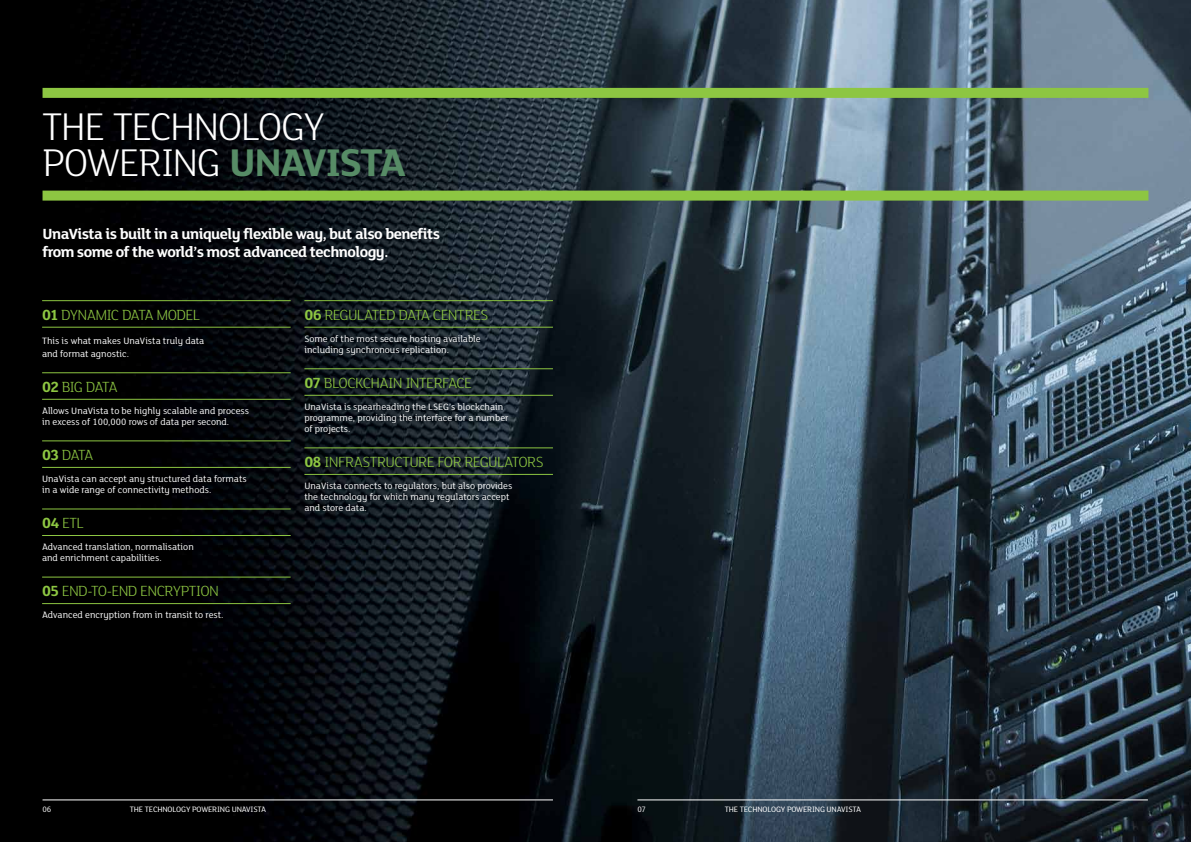
<style>
.page{position:relative;width:1191px;height:842px;background:#fff}
.page>*{position:absolute;margin:0;border:0;box-sizing:border-box;transform-origin:0 0}
.t1{font:300 42px/36px "FS Lola";letter-spacing:-.04em;color:#fff}
.t2{font:300 16px "FS Lola";letter-spacing:-.045em;color:#8dc642}
.t3{font:700 16px/18px "FS Lola";letter-spacing:-.035em;color:#fff}
.t4{font:10px/11px "FS Lola";color:#fff}
.t5{font:8.5px "FS Lola";letter-spacing:-.02em;color:#fff}
.s1{font-weight:700;color:#578c66}
.s2{font-weight:700}
</style>
<div class="page">
<img style="left:0;top:0;width:1191px;height:842px">
<hr style="left:637px;top:800px;width:510px;height:1px;background:#fff">
<div style="left:43px;top:88px;width:1105px;height:10px;background:#8dc642"></div>
<div style="left:43px;top:191px;width:1105px;height:10px;background:#8dc642"></div>
<hr style="left:42px;top:300px;width:249px;height:1px;background:#8dc642">
<hr style="left:42px;top:327px;width:249px;height:1px;background:#8dc642">
<hr style="left:42px;top:372px;width:249px;height:1px;background:#8dc642">
<hr style="left:42px;top:399px;width:249px;height:1px;background:#8dc642">
<hr style="left:42px;top:440px;width:249px;height:1px;background:#8dc642">
<hr style="left:42px;top:467px;width:249px;height:1px;background:#8dc642">
<hr style="left:42px;top:508px;width:249px;height:1px;background:#8dc642">
<hr style="left:42px;top:535px;width:249px;height:1px;background:#8dc642">
<hr style="left:42px;top:577px;width:249px;height:1px;background:#8dc642">
<hr style="left:42px;top:603px;width:249px;height:1px;background:#8dc642">
<hr style="left:304px;top:300px;width:249px;height:1px;background:#8dc642">
<hr style="left:304px;top:327px;width:249px;height:1px;background:#8dc642">
<hr style="left:304px;top:368px;width:249px;height:1px;background:#8dc642">
<hr style="left:304px;top:395px;width:249px;height:1px;background:#8dc642">
<hr style="left:304px;top:447px;width:249px;height:1px;background:#8dc642">
<hr style="left:304px;top:474px;width:249px;height:1px;background:#8dc642">
<hr style="left:43px;top:800px;width:510px;height:1px;background:#fff">
<h1 class="t1" style="left:43px;top:107px;width:365px">THE TECHNOLOGY<br>POWERING <span class="s1">UNAVISTA</span></h1>
<h2 class="t3" style="left:43px;top:223px;width:399px">UnaVista is built in a uniquely flexible way, but also benefits from some of the world’s most advanced technology.</h2>
<h2 class="t2" style="left:42px;top:304px;width:160px"><span class="s2">01</span> DYNAMIC DATA MODEL</h2>
<p class="t4" style="left:42px;top:334px;width:164px;line-height:13px">This is what makes UnaVista truly data and format agnostic.</p>
<h2 class="t2" style="left:42px;top:376px;width:77px"><span class="s2">02</span> BIG DATA</h2>
<p class="t4" style="left:42px;top:405px;width:208px">Allows UnaVista to be highly scalable and process in excess of 100,000 rows of data per second.</p>
<h2 class="t2" style="left:42px;top:444px;width:53px"><span class="s2">03</span> DATA</h2>
<p class="t4" style="left:42px;top:473px;width:206px">UnaVista can accept any structured data formats in a wide range of connectivity methods.</p>
<h2 class="t2" style="left:42px;top:512px;width:43px"><span class="s2">04</span> ETL</h2>
<p class="t4" style="left:42px;top:541px;width:153px">Advanced translation, normalisation and enrichment capabilities.</p>
<h2 class="t2" style="left:42px;top:580px;width:178px"><span class="s2">05</span> END-TO-END ENCRYPTION</h2>
<p class="t4" style="left:42px;top:609px;width:183px">Advanced encryption from in transit to rest.</p>
<h2 class="t2" style="left:304px;top:304px;width:185px"><span class="s2">06</span> REGULATED DATA CENTRES</h2>
<p class="t4" style="left:304px;top:333px;width:178px">Some of the most secure hosting available including synchronous replication.</p>
<h2 class="t2" style="left:304px;top:372px;width:169px"><span class="s2">07</span> BLOCKCHAIN INTERFACE</h2>
<p class="t4" style="left:304px;top:401px;width:206px">UnaVista is spearheading the LSEG’s blockchain programme, providing the interface for a number of projects.</p>
<h2 class="t2" style="left:304px;top:451px;width:241px"><span class="s2">08</span> INFRASTRUCTURE FOR REGULATORS</h2>
<p class="t4" style="left:304px;top:480px;width:209px">UnaVista connects to regulators, but also provides the technology for which many regulators accept and store data.</p>
<p class="t5" style="left:43px;top:803px;width:10px">06</p>
<p class="t5" style="left:130px;top:803px;width:138px">THE TECHNOLOGY POWERING UNAVISTA</p>
<p class="t5" style="left:637px;top:803px;width:10px">07</p>
<p class="t5" style="left:725px;top:803px;width:138px">THE TECHNOLOGY POWERING UNAVISTA</p>
</div>
